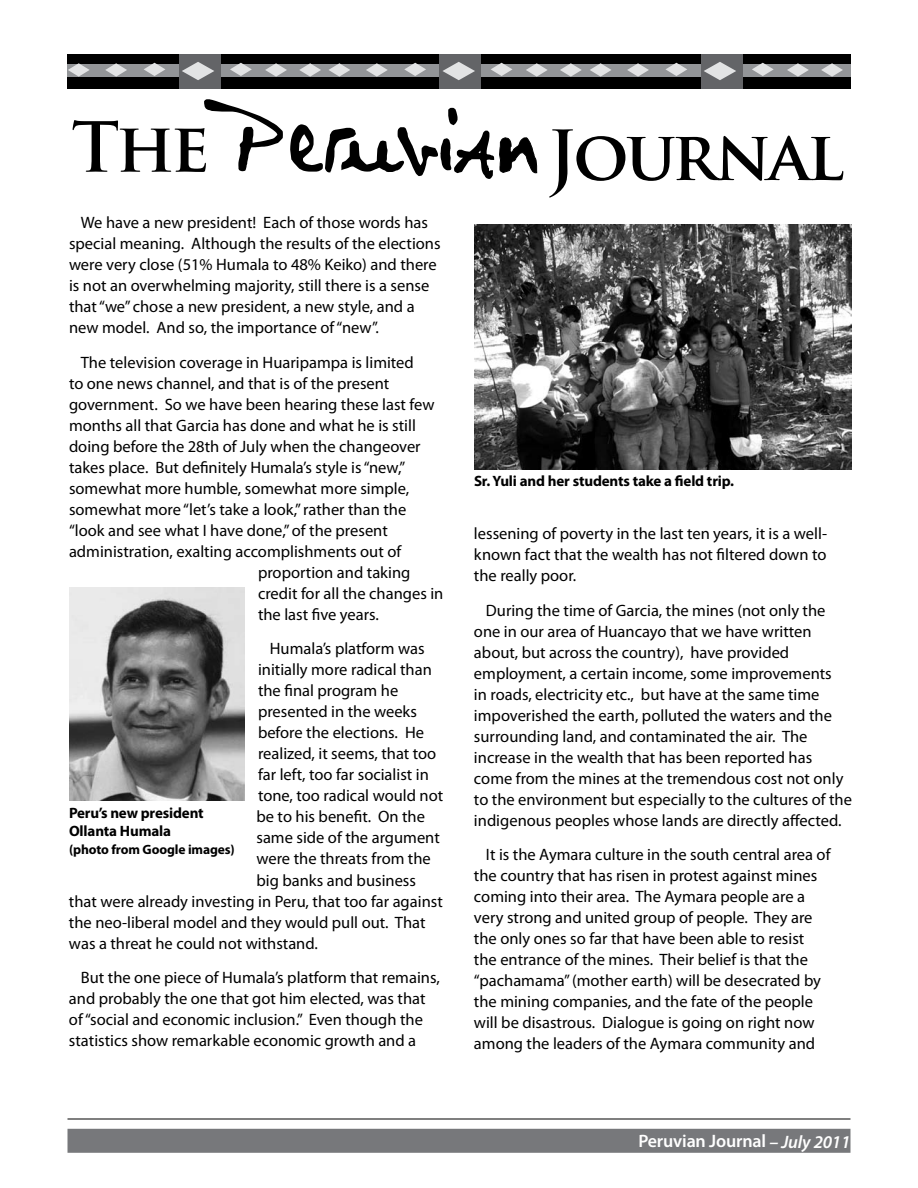
<style>
.page{position:relative;width:918px;height:1188px;background:#fff}
.page>*{position:absolute;margin:0;border:0;box-sizing:border-box;transform-origin:0 0}
.t1{font:600 18px "Myriad Pro";letter-spacing:-.01em;color:#fff}
.t2{font:16.5px/21px "Myriad Pro";color:#000}
.t3{font:700 15px/18px "Myriad Pro";letter-spacing:-.01em;color:#000}
.t4{font:700 13.5px "Myriad Pro";letter-spacing:-.01em;color:#000}
.s1{font-style:italic}
</style>
<div class="page">
<hr style="left:68px;top:1119px;width:782px;height:1px;background:#000">
<div style="left:68px;top:1129px;width:782px;height:24px;background:#77787b"></div>
<div style="left:68px;top:54px;width:261px;height:34px;background:#000"></div>
<div style="left:68px;top:64px;width:261px;height:12px;background:#939598"></div>
<svg style="left:105px;top:63px;width:22px;height:14px"></svg>
<svg style="left:230px;top:63px;width:22px;height:13px"></svg>
<svg style="left:68px;top:63px;width:22px;height:14px"></svg>
<div style="left:179px;top:54px;width:42px;height:34px;background:#636467"></div>
<svg style="left:182px;top:62px;width:32px;height:18px"></svg>
<svg style="left:144px;top:63px;width:21px;height:13px"></svg>
<svg style="left:265px;top:63px;width:22px;height:14px"></svg>
<svg style="left:299px;top:63px;width:22px;height:14px"></svg>
<div style="left:328px;top:54px;width:261px;height:34px;background:#000"></div>
<div style="left:328px;top:64px;width:261px;height:12px;background:#939598"></div>
<svg style="left:366px;top:63px;width:22px;height:14px"></svg>
<svg style="left:491px;top:63px;width:21px;height:13px"></svg>
<svg style="left:329px;top:63px;width:21px;height:14px"></svg>
<div style="left:439px;top:54px;width:42px;height:34px;background:#636467"></div>
<svg style="left:442px;top:62px;width:33px;height:18px"></svg>
<svg style="left:404px;top:63px;width:22px;height:13px"></svg>
<svg style="left:526px;top:63px;width:22px;height:14px"></svg>
<svg style="left:560px;top:63px;width:22px;height:14px"></svg>
<div style="left:589px;top:54px;width:261px;height:34px;background:#000"></div>
<div style="left:589px;top:64px;width:261px;height:12px;background:#939598"></div>
<svg style="left:627px;top:63px;width:22px;height:14px"></svg>
<svg style="left:752px;top:63px;width:22px;height:13px"></svg>
<svg style="left:590px;top:63px;width:22px;height:14px"></svg>
<div style="left:701px;top:54px;width:42px;height:34px;background:#636467"></div>
<svg style="left:704px;top:62px;width:32px;height:18px"></svg>
<svg style="left:666px;top:63px;width:21px;height:13px"></svg>
<svg style="left:787px;top:63px;width:22px;height:14px"></svg>
<svg style="left:821px;top:63px;width:22px;height:14px"></svg>
<svg style="left:73px;top:99px;width:465px;height:80px"></svg>
<svg style="left:549px;top:129px;width:294px;height:68px"></svg>
<img style="left:69px;top:588px;width:175px;height:213px">
<img style="left:474px;top:225px;width:378px;height:244px">
<p class="t2" style="left:69px;top:212px;width:373px;text-indent:12px">We have a new president! Each of those words has special meaning. Although the results of the elections were very close (51% Humala to 48% Keiko) and there is not an overwhelming majority, still there is a sense that “we” chose a new president, a new style, and a new model. And so, the importance of “new”.</p>
<p class="t2" style="left:81px;top:352px;width:335px">The television coverage in Huaripampa is limited</p>
<p class="t2" style="left:69px;top:373px;width:322px">to one news channel, and that is of the present</p>
<p class="t2" style="left:69px;top:394px;width:367px">government. So we have been hearing these last few</p>
<p class="t2" style="left:69px;top:415px;width:348px">months all that Garcia has done and what he is still</p>
<p class="t2" style="left:69px;top:436px;width:353px">doing before the 28th of July when the changeover</p>
<p class="t2" style="left:69px;top:457px;width:338px">takes place. But definitely Humala’s style is “new,”</p>
<p class="t2" style="left:69px;top:478px;width:342px">somewhat more humble, somewhat more simple,</p>
<p class="t2" style="left:69px;top:499px;width:339px">somewhat more “let’s take a look,” rather than the</p>
<p class="t2" style="left:69px;top:520px;width:320px">“look and see what I have done,” of the present</p>
<p class="t2" style="left:69px;top:541px;width:334px">administration, exalting accomplishments out of</p>
<p class="t2" style="left:258px;top:562px;width:154px">proportion and taking</p>
<p class="t2" style="left:258px;top:583px;width:187px">credit for all the changes in</p>
<p class="t2" style="left:258px;top:604px;width:122px">the last five years.</p>
<p class="t2" style="left:270px;top:638px;width:156px">Humala’s platform was</p>
<p class="t2" style="left:258px;top:659px;width:175px">initially more radical than</p>
<p class="t2" style="left:258px;top:680px;width:142px">the final program he</p>
<p class="t2" style="left:258px;top:701px;width:160px">presented in the weeks</p>
<p class="t2" style="left:258px;top:722px;width:168px">before the elections. He</p>
<p class="t2" style="left:258px;top:743px;width:180px">realized, it seems, that too</p>
<p class="t2" style="left:258px;top:764px;width:172px">far left, too far socialist in</p>
<p class="t2" style="left:258px;top:785px;width:187px">tone, too radical would not</p>
<p class="t2" style="left:257px;top:806px;width:170px">be to his benefit. On the</p>
<p class="t2" style="left:257px;top:827px;width:185px">same side of the argument</p>
<p class="t2" style="left:257px;top:848px;width:176px">were the threats from the</p>
<p class="t2" style="left:257px;top:869px;width:161px">big banks and business</p>
<p class="t2" style="left:69px;top:890px;width:375px">that were already investing in Peru, that too far against</p>
<p class="t2" style="left:69px;top:911px;width:358px">the neo-liberal model and they would pull out. That</p>
<p class="t2" style="left:69px;top:932px;width:251px">was a threat he could not withstand.</p>
<p class="t2" style="left:69px;top:967px;width:372px;text-indent:12px">But the one piece of Humala’s platform that remains, and probably the one that got him elected, was that of “social and economic inclusion.” Even though the statistics show remarkable economic growth and a</p>
<p class="t3" style="left:69px;top:804px;width:136px">Peru’s new president<br>Ollanta Humala</p>
<p class="t4" style="left:69px;top:841px;width:167px">(photo from Google images)</p>
<p class="t3" style="left:474px;top:471px;width:262px">Sr. Yuli and her students take a field trip.</p>
<p class="t2" style="left:474px;top:523px;width:355px;text-align:justify">lessening of poverty in the last ten years, it is a well&shy;known fact that the wealth has not filtered down to the really poor.</p>
<p class="t2" style="left:474px;top:599px;width:380px;text-indent:12px">During the time of Garcia, the mines (not only the one in our area of Huancayo that we have written about, but across the country), have provided employment, a certain income, some improvements<br>in roads, electricity etc., but have at the same time impoverished the earth, polluted the waters and the surrounding land, and contaminated the air. The increase in the wealth that has been reported has come from the mines at the tremendous cost not only to the environment but especially to the cultures of the indigenous peoples whose lands are directly affected.</p>
<p class="t2" style="left:474px;top:844px;width:358px;text-indent:12px">It is the Aymara culture in the south central area of the country that has risen in protest against mines coming into their area. The Aymara people are a very strong and united group of people. They are the only ones so far that have been able to resist the entrance of the mines. Their belief is that the “pachamama” (mother earth) will be desecrated by the mining companies, and the fate of the people will be disastrous. Dialogue is going on right now among the leaders of the Aymara community and</p>
<p class="t1" style="left:638px;top:1129px;width:214px">Peruvian Journal <span class="s1">– July 2011</span></p>
</div>
